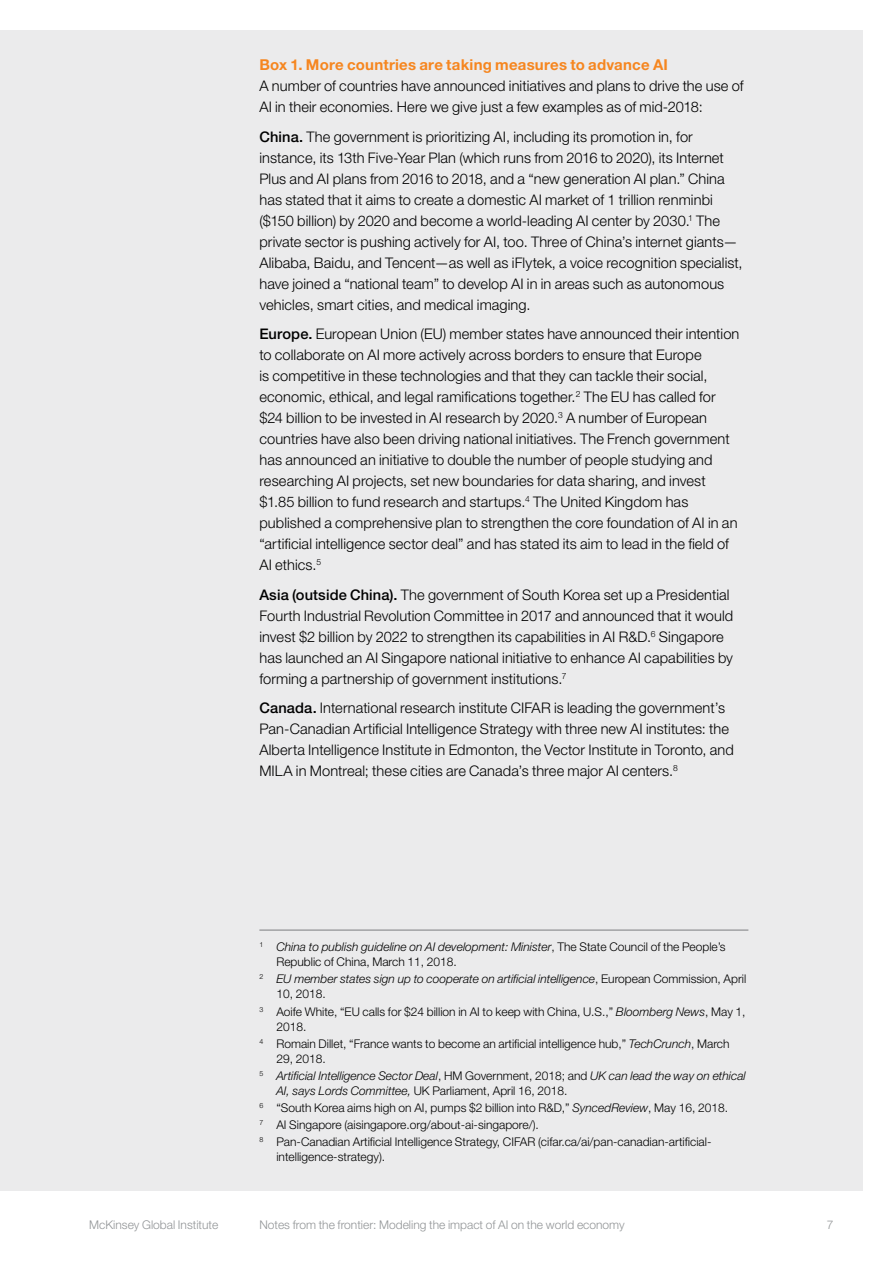
<style>
.page{position:relative;width:893px;height:1263px;background:#fff}
.page>*{position:absolute;margin:0;border:0;box-sizing:border-box;transform-origin:0 0}
.t1{font:700 15px "Helvetica Neue LT Std";letter-spacing:.015em;color:#f6861f}
.t2{font:300 14.7px/21px "Helvetica Neue LT Std";letter-spacing:.005em;color:#000}
.t3{font:300 12px/15px "Helvetica Neue LT Std";color:#000}
.t4{font:italic 300 12px/15px "Helvetica Neue LT Std";color:#000}
.t5{font:300 12px "Helvetica Neue LT Std";color:#929597}
.s1{font-weight:500}
.s2{font-style:italic}
.s3{font-style:normal}
</style>
<div class="page">
<div style="left:0;top:30px;width:863px;height:1161px;background:#ebebec"></div>
<hr style="left:259px;top:930px;width:489px;height:1px;background:#7b7c7f">
<p class="t1" style="left:259px;top:56px;width:410px">Box 1. More countries are taking measures to advance AI</p>
<p class="t2" style="left:259px;top:75px;width:486px">A number of countries have announced initiatives and plans to drive the use of<br>AI in their economies. Here we give just a few examples as of mid-2018:</p>
<p class="t2" style="left:259px;top:126px;width:485px"><span class="s1">China.</span> The government is prioritizing AI, including its promotion in, for instance, its 13th Five-Year Plan (which runs from 2016 to 2020), its Internet Plus and AI plans from 2016 to 2018, and a “new generation AI plan.” China has stated that it aims to create a domestic AI market of 1 trillion renminbi ($150 billion) by 2020 and become a world-leading AI center by 2030.<sup>1</sup> The private sector is pushing actively for AI, too. Three of China’s internet giants— Alibaba, Baidu, and Tencent—as well as iFlytek, a voice recognition specialist, have joined a “national team” to develop AI in in areas such as autonomous vehicles, smart cities, and medical imaging.</p>
<p class="t2" style="left:259px;top:323px;width:482px"><span class="s1">Europe.</span> European Union (EU) member states have announced their intention to collaborate on AI more actively across borders to ensure that Europe<br>is competitive in these technologies and that they can tackle their social, economic, ethical, and legal ramifications together.<sup>2</sup> The EU has called for $24 billion to be invested in AI research by 2020.<sup>3</sup> A number of European countries have also been driving national initiatives. The French government has announced an initiative to double the number of people studying and researching AI projects, set new boundaries for data sharing, and invest $1.85 billion to fund research and startups.<sup>4</sup> The United Kingdom has published a comprehensive plan to strengthen the core foundation of AI in an “artificial intelligence sector deal” and has stated its aim to lead in the field of AI ethics.<sup>5</sup></p>
<p class="t2" style="left:259px;top:584px;width:475px"><span class="s1">Asia (outside China).</span> The government of South Korea set up a Presidential Fourth Industrial Revolution Committee in 2017 and announced that it would invest $2 billion by 2022 to strengthen its capabilities in AI R&amp;D.<sup>6</sup> Singapore has launched an AI Singapore national initiative to enhance AI capabilities by forming a partnership of government institutions.<sup>7</sup></p>
<p class="t2" style="left:259px;top:697px;width:476px"><span class="s1">Canada.</span> International research institute CIFAR is leading the government’s Pan-Canadian Artificial Intelligence Strategy with three new AI institutes: the Alberta Intelligence Institute in Edmonton, the Vector Institute in Toronto, and MILA in Montreal; these cities are Canada’s three major AI centers.<sup>8</sup></p>
<p class="t3" style="left:276px;top:939px;width:451px;text-indent:-17px"><sup>1</sup> <span class="s2">China to publish guideline on AI development: Minister</span>, The State Council of the People’s<br>Republic of China, March 11, 2018.</p>
<p class="t4" style="left:276px;top:971px;width:471px;text-indent:-17px"><sup>2</sup> EU member states sign up to cooperate on artificial intelligence<span class="s3">, European Commission, April<br>10, 2018.</span></p>
<p class="t3" style="left:276px;top:1003px;width:471px;text-indent:-17px"><sup>3</sup> Aoife White, “EU calls for $24 billion in AI to keep with China, U.S.,” <span class="s2">Bloomberg News</span>, May 1,<br>2018.</p>
<p class="t3" style="left:276px;top:1035px;width:455px;text-indent:-17px"><sup>4</sup> Romain Dillet, “France wants to become an artificial intelligence hub,” <span class="s2">TechCrunch</span>, March<br>29, 2018.</p>
<p class="t4" style="left:276px;top:1068px;width:471px;text-indent:-17px"><sup>5</sup> Artificial Intelligence Sector Deal<span class="s3">, HM Government, 2018; and</span> UK can lead the way on ethical<br>AI, says Lords Committee, <span class="s3">UK Parliament, April 16, 2018.</span></p>
<p class="t3" style="left:259px;top:1099px;width:470px;line-height:17.1px"><sup>6</sup> “South Korea aims high on AI, pumps $2 billion into R&amp;D,” <span class="s2">SyncedReview</span>, May 16, 2018.<br><sup>7</sup> AI Singapore (aisingapore.org/about-ai-singapore/).<br><sup>8</sup> Pan-Canadian Artificial Intelligence Strategy, CIFAR (cifar.ca/ai/pan-canadian-artificial-</p>
<p class="t3" style="left:276px;top:1149px;width:110px">intelligence-strategy).</p>
<p class="t5" style="left:89px;top:1217px;width:131px">McKinsey Global Institute</p>
<p class="t5" style="left:259px;top:1217px;width:367px">Notes from the frontier: Modeling the impact of AI on the world economy</p>
<p class="t5" style="left:827px;top:1217px;width:8px">7</p>
</div>
